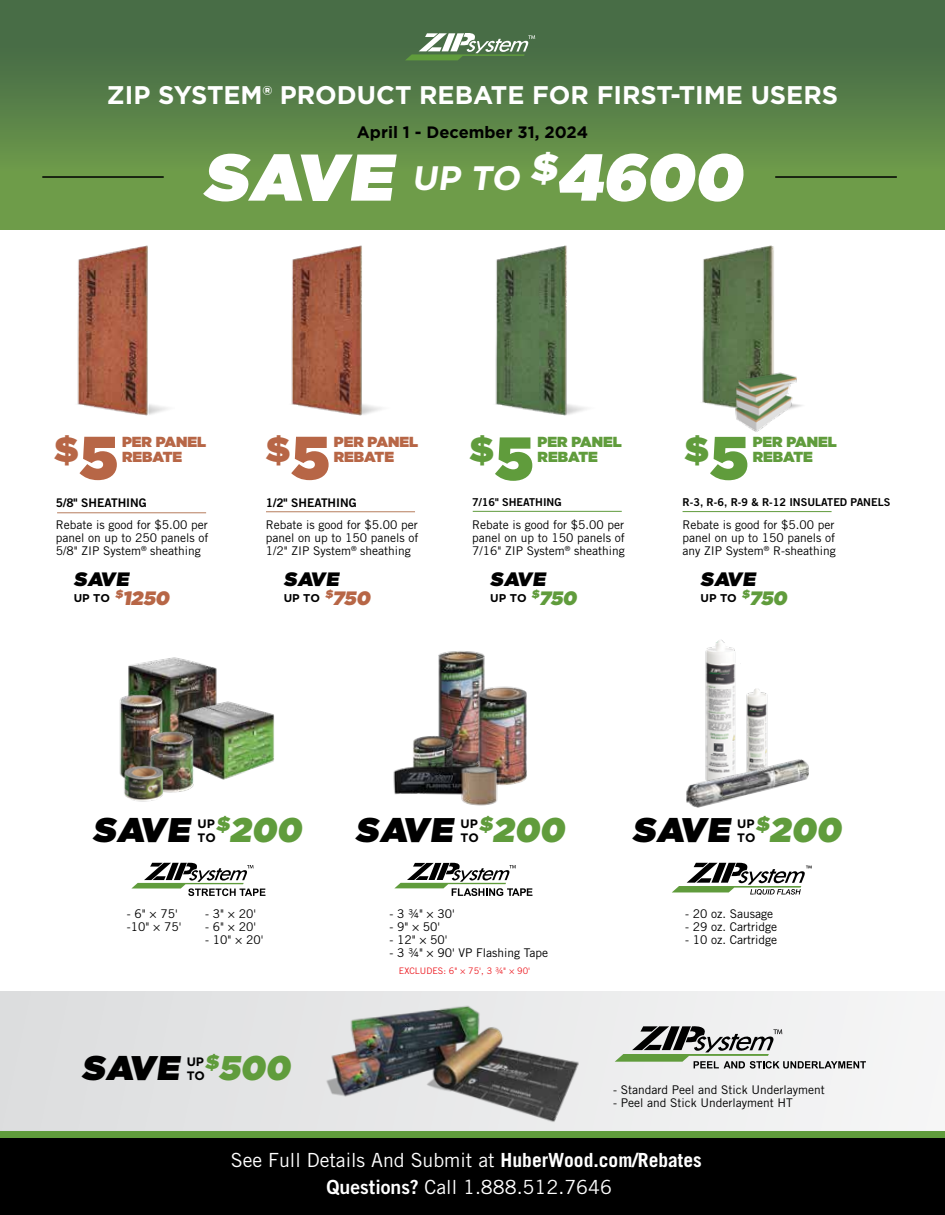
<style>
.page{position:relative;width:945px;height:1215px;background:#fff}
.page>*{position:absolute;margin:0;border:0;box-sizing:border-box;transform-origin:0 0}
.t1{font:900 65.85px "Gotham";color:#fff}
.t2{font:900 35.4px "Gotham";color:#609c3c}
.t3{font:900 35.4px "Gotham";color:#b76646}
.t4{font:900 34.2px "Gotham";color:#000}
.t5{font:700 25.5px "Gotham";color:#fff}
.t6{font:19.5px/26.8px "Trade Gothic LT Std";color:#fff;text-align:center}
.t7{font:900 19.35px "Gotham";color:#000}
.t8{font:700 16.5px "Gotham";color:#000}
.t9{font:900 14.55px/15px "Gotham";color:#609c3c}
.t10{font:900 14.55px/15px "Gotham";color:#b76646}
.t11{font:700 12.3px/14px "Gotham";color:#000}
.t12{font:12px/13px "Trade Gothic LT Std";color:#000;text-align:justify}
.t13{font:11.85px "Trade Gothic LT Std Bd 2";color:#000}
.t14{font:700 11.25px "Gotham";color:#000}
.t15{font:10.8px "Trade Gothic LT Std Bd 2";color:#000}
.t16{font:9px "Trade Gothic LT Std";color:#ed1d24}
.s1{font-size:60.75px}
.s2{font-weight:900;font-size:19.35px;color:#b76646}
.s3{font-weight:900;font-size:19.35px;color:#609c3c}
.s4{color:#609c3c}
.s5{font-weight:700}
.s6{font-family:"Trade Gothic LT Std Bd 2"}
</style>
<div class="page">
<div style="left:0;top:992px;width:945px;height:139px;background:linear-gradient(to bottom,#e6e7e8,#e9e9ea)"></div>
<div style="left:0;top:1138px;width:945px;height:77px;background:#000"></div>
<div style="left:0;top:0;width:945px;height:230px;background:linear-gradient(to bottom,#416446,#75a44a)"></div>
<svg style="left:405px;top:33px;width:130px;height:27px"></svg>
<div style="left:0;top:1131px;width:945px;height:7px;background:#609c3c"></div>
<img style="left:314px;top:993px;width:273px;height:138px">
<svg style="left:615px;top:1026px;width:251px;height:42px"></svg>
<hr style="left:42px;top:176px;width:122px;height:2px;background:#000">
<hr style="left:775px;top:176px;width:122px;height:2px;background:#000">
<svg style="left:131px;top:863px;width:134px;height:33px"></svg>
<svg style="left:672px;top:863px;width:140px;height:32px"></svg>
<svg style="left:394px;top:863px;width:138px;height:33px"></svg>
<img style="left:705px;top:639px;width:36px;height:108px">
<img style="left:722px;top:664px;width:46px;height:83px">
<img style="left:686px;top:747px;width:123px;height:61px">
<img style="left:128px;top:657px;width:89px;height:29px">
<img style="left:183px;top:686px;width:91px;height:94px">
<img style="left:119px;top:678px;width:64px;height:78px">
<img style="left:128px;top:717px;width:87px;height:75px">
<img style="left:119px;top:756px;width:58px;height:46px">
<img style="left:702px;top:245px;width:100px;height:162px">
<img style="left:729px;top:365px;width:72px;height:67px">
<img style="left:77px;top:245px;width:91px;height:171px">
<img style="left:495px;top:245px;width:92px;height:171px">
<hr style="left:473px;top:511px;width:149px;height:1px;background:#609c3c">
<hr style="left:683px;top:511px;width:149px;height:1px;background:#609c3c">
<img style="left:291px;top:245px;width:91px;height:171px">
<hr style="left:266px;top:511px;width:149px;height:1px;background:#b67d5d">
<hr style="left:57px;top:513px;width:149px;height:1px;background:#b67d5d">
<img style="left:438px;top:651px;width:47px;height:70px">
<img style="left:453px;top:665px;width:74px;height:120px">
<img style="left:416px;top:721px;width:56px;height:18px">
<img style="left:393px;top:739px;width:116px;height:67px">
<h3 class="t5" style="left:107px;top:78px;width:733px">ZIP SYSTEM® PRODUCT REBATE FOR FIRST-TIME USERS</h3>
<h3 class="t8" style="left:357px;top:121px;width:233px">April 1 - December 31, 2024</h3>
<h1 class="t1" style="left:203px;top:130px;width:553px">SAVE <sup>UP</sup> <sup>TO</sup> <sup>$</sup>4600</h1>
<h2 class="t3" style="left:54px;top:424px;width:65px">$<span class="s1">5</span></h2>
<h2 class="t3" style="left:266px;top:424px;width:65px">$<span class="s1">5</span></h2>
<p class="t10" style="left:122px;top:434px;width:86px">PER PANEL<br>REBATE</p>
<p class="t10" style="left:334px;top:434px;width:86px">PER PANEL<br>REBATE</p>
<h2 class="t2" style="left:469px;top:425px;width:65px">$<span class="s1">5</span></h2>
<h2 class="t2" style="left:685px;top:424px;width:65px">$<span class="s1">5</span></h2>
<p class="t9" style="left:538px;top:434px;width:86px">PER PANEL<br>REBATE</p>
<p class="t9" style="left:753px;top:434px;width:86px">PER PANEL</p>
<p class="t9" style="left:753px;top:449px;width:62px">REBATE</p>
<p class="t13" style="left:56px;top:495px;width:93px">5/8" SHEATHING</p>
<p class="t13" style="left:266px;top:495px;width:93px">1/2" SHEATHING</p>
<p class="t15" style="left:472px;top:496px;width:91px">7/16" SHEATHING</p>
<p class="t15" style="left:683px;top:496px;width:209px">R-3, R-6, R-9 &amp; R-12 INSULATED PANELS</p>
<p class="t12" style="left:56px;top:518px;width:154px">Rebate is good for $5.00 per panel on up to 250 panels of 5/8" ZIP System<sup>®</sup> sheathing</p>
<p class="t12" style="left:266px;top:518px;width:154px">Rebate is good for $5.00 per panel on up to 150 panels of 1/2" ZIP System<sup>®</sup> sheathing</p>
<p class="t12" style="left:472px;top:518px;width:154px">Rebate is good for $5.00 per panel on up to 150 panels of 7/16" ZIP System<sup>®</sup> sheathing</p>
<p class="t12" style="left:683px;top:518px;width:155px">Rebate is good for $5.00 per panel on up to 150 panels of any ZIP System<sup>®</sup> R-sheathing</p>
<h3 class="t7" style="left:74px;top:566px;width:60px">SAVE</h3>
<p class="t14" style="left:74px;top:590px;width:101px">U P T O <sup>$</sup><span class="s2">1250</span></p>
<h3 class="t7" style="left:284px;top:566px;width:60px">SAVE</h3>
<p class="t14" style="left:284px;top:590px;width:92px">UP TO <sup>$</sup><span class="s2">750</span></p>
<h3 class="t7" style="left:490px;top:566px;width:60px">SAVE</h3>
<p class="t14" style="left:490px;top:590px;width:92px">UP TO <sup>$</sup><span class="s3">750</span></p>
<h3 class="t7" style="left:701px;top:566px;width:60px">SAVE</h3>
<p class="t14" style="left:701px;top:590px;width:92px">UP TO <sup>$</sup><span class="s3">750</span></p>
<h3 class="t4" style="left:93px;top:805px;width:217px">SAVE <sup>$</sup><span class="s4">200</span></h3>
<p class="t11" style="left:197px;top:816px;width:20px">UP<br>TO</p>
<h3 class="t4" style="left:356px;top:805px;width:217px">SAVE <sup>$</sup><span class="s4">200</span></h3>
<p class="t11" style="left:460px;top:816px;width:20px">UP<br>TO</p>
<h3 class="t4" style="left:632px;top:805px;width:217px">SAVE <sup>$</sup><span class="s4">200</span></h3>
<p class="t11" style="left:737px;top:816px;width:20px">UP<br>TO</p>
<p class="t12" style="left:127px;top:907px;width:56px">- 6" × 75' -10" × 75'</p>
<p class="t12" style="left:685px;top:907px;width:89px">- 20 oz. Sausage</p>
<p class="t12" style="left:205px;top:907px;width:52px">- 3" × 20'</p>
<p class="t12" style="left:205px;top:920px;width:52px">- 6" × 20'</p>
<p class="t12" style="left:205px;top:933px;width:60px">- 10" × 20'</p>
<p class="t12" style="left:389px;top:907px;width:67px">- 3 3/4" × 30'</p>
<p class="t12" style="left:389px;top:920px;width:52px">- 9" × 50'</p>
<p class="t12" style="left:389px;top:933px;width:60px">- 12" × 50'</p>
<p class="t12" style="left:389px;top:946px;width:160px">- 3 3/4" × 90' VP Flashing Tape</p>
<p class="t16" style="left:399px;top:965px;width:133px">EXCLUDES: 6" × 75', 3 ¾" × 90'</p>
<p class="t12" style="left:685px;top:920px;width:93px">- 29 oz. Cartridge</p>
<p class="t12" style="left:685px;top:933px;width:93px">- 10 oz. Cartridge</p>
<h3 class="t4" style="left:82px;top:1044px;width:216px">SAVE <sup>$</sup><span class="s4">500</span></h3>
<p class="t11" style="left:187px;top:1054px;width:20px">UP<br>TO</p>
<p class="t12" style="left:613px;top:1083px;width:213px">- Standard Peel and Stick Underlayment</p>
<p class="t12" style="left:613px;top:1096px;width:181px">- Peel and Stick Underlayment HT</p>
<h3 class="t6" style="left:231px;top:1146px;width:472px">See Full Details And Submit at <span class="s5">HuberWood.com/Rebates<br></span><span class="s6">Questions?</span> Call 1.888.512.7646</h3>
</div>
